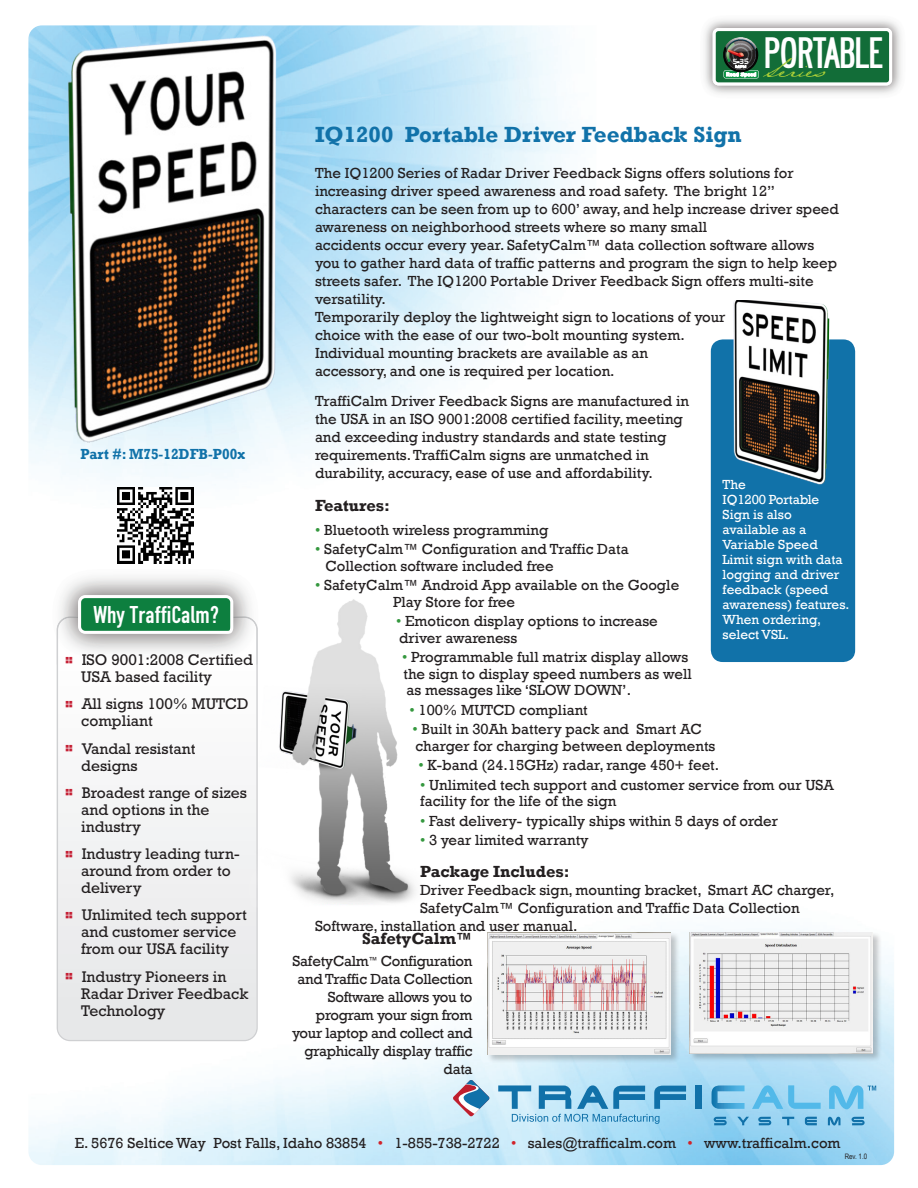
<style>
.page{position:relative;width:918px;height:1188px;background:#fff}
.page>*{position:absolute;margin:0;border:0;box-sizing:border-box;transform-origin:0 0}
.t1{font:38.4px "Roadway";letter-spacing:-.02em;color:#fff}
.t2{font:28.05px "Texas Hero";color:#add037}
.t3{font:25.35px "Roadgeek 2005 Engschrift";color:#fff}
.Body{font:700 22.5px "Rockwell";color:#1172a9}
.Body-2{font:700 16.5px "Rockwell";color:#231f20}
.t4{font:15.6px/17.1px "Rockwell";color:#231f20}
.t5{font:15.6px "Rockwell";color:#221e1f}
.Body-3{font:15px/18px "Rockwell";color:#231f20}
.bullets{font:15px/16.5px "Rockwell";color:#231f20}
.Body-4{font:15px/18px "Rockwell";letter-spacing:-.02em;color:#231f20;text-align:right}
.Spec_Subheads{font:700 15px "Rockwell";color:#1172a9;scale:.92 1}
.Body-5{font:13.5px/15px "Rockwell";color:#fff}
.t6{font:8.1px "Handel Gothic";color:#fff;scale:.8 1}
.Table_Cells_Spec_She{font:7.5px "Arial Narrow";color:#231f20}
.s1{font-family:"Subway Ticker";font-size:28.5px;color:#c51f34}
.s2{color:#231f20}
.s3{color:#f0f0f1}
.s4{color:#35983f}
.s5{color:#d1232a}
</style>
<div class="page">
<img style="left:28px;top:25px;width:866px;height:1140px">
<svg style="left:57px;top:665px;width:201px;height:376px;fill:#f0f1f2"></svg>
<img style="left:47px;top:564px;width:217px;height:101px">
<img style="left:57px;top:616px;width:186px;height:49px">
<svg style="left:66px;top:657px;width:6px;height:6px"></svg>
<img style="left:82px;top:654px;width:161px;height:11px">
<svg style="left:78px;top:595px;width:155px;height:39px"></svg>
<div style="left:695px;top:1085px;width:6px;height:24px;background:#1171a9"></div>
<svg style="left:712px;top:1085px;width:33px;height:24px"></svg>
<svg style="left:752px;top:1085px;width:69px;height:24px;background:#85cdf0"></svg>
<svg style="left:714px;top:1117px;width:13px;height:8px"></svg>
<svg style="left:737px;top:1117px;width:12px;height:8px"></svg>
<svg style="left:758px;top:1117px;width:13px;height:8px"></svg>
<svg style="left:782px;top:1117px;width:12px;height:8px"></svg>
<svg style="left:805px;top:1117px;width:12px;height:8px"></svg>
<svg style="left:828px;top:1117px;width:12px;height:9px"></svg>
<svg style="left:852px;top:1117px;width:13px;height:8px"></svg>
<svg style="left:453px;top:1080px;width:37px;height:37px"></svg>
<svg style="left:498px;top:1085px;width:188px;height:39px;background:#83bede"></svg>
<svg style="left:829px;top:1085px;width:47px;height:24px"></svg>
<div style="left:487px;top:932px;width:193px;height:132px;background:#231f20;opacity:.25"></div>
<img style="left:488px;top:932px;width:183px;height:123px">
<div style="left:689px;top:932px;width:193px;height:131px;background:#231f20;opacity:.25"></div>
<img style="left:689px;top:932px;width:183px;height:121px">
<img style="left:697px;top:20px;width:204px;height:81px">
<svg style="left:713px;top:28px;width:179px;height:57px;background:#378156"></svg>
<img style="left:725px;top:37px;width:32px;height:19px">
<div style="left:711px;top:339px;width:144px;height:323px;background:#1172a9;border-radius:12px"></div>
<img style="left:729px;top:301px;width:106px;height:184px">
<img style="left:28px;top:25px;width:319px;height:441px">
<img style="left:118px;top:488px;width:76px;height:76px">
<img style="left:243px;top:597px;width:178px;height:311px">
<p class="Spec_Subheads" style="left:80px;top:445px;width:181px">Part #: M75-12DFB-P00x</p>
<p class="t3" style="left:93px;top:600px;width:128px">Why TraffiCalm?</p>
<p class="t5" style="left:64px;top:651px;width:190px"><span class="s1">•</span> ISO 9001:2008 Certifie<span class="s2">d</span></p>
<p class="t4" style="left:81px;top:669px;width:132px">USA based facility</p>
<p class="t4" style="left:81px;top:696px;width:169px;text-indent:-17px"><span class="s1">•</span> All signs 100% MUTCD compliant</p>
<p class="t4" style="left:81px;top:740px;width:116px;text-indent:-17px"><span class="s1">•</span> Vandal resistant designs</p>
<p class="t4" style="left:81px;top:784px;width:167px;text-indent:-17px"><span class="s1">•</span> Broadest range of sizes and options in the industry</p>
<p class="t4" style="left:81px;top:845px;width:160px;text-indent:-17px"><span class="s1">•</span> Industry leading turn&shy;around from order to delivery</p>
<p class="t4" style="left:64px;top:907px;width:184px;text-align:center"><span class="s1">•</span> Unlimited tech support and customer service from our USA facility</p>
<p class="t4" style="left:81px;top:968px;width:169px;text-indent:-17px"><span class="s1">•</span> Industry Pioneers in<br>Radar Driver Feedback<br>Technology</p>
<p class="t6" style="left:733px;top:57px;width:22px">5-<span class="s3">3</span>5</p>
<p class="t1" style="left:764px;top:27px;width:121px">PORTABLE</p>
<p class="t2" style="left:764px;top:56px;width:63px">Series</p>
<p class="Body" style="left:315px;top:120px;width:428px">IQ1200 Portable Driver Feedback Sign</p>
<p class="Body-3" style="left:315px;top:164px;width:525px">The IQ1200 Series of Radar Driver Feedback Signs offers solutions for increasing driver speed awareness and road safety. The bright 12” characters can be seen from up to 600’ away, and help increase driver speed awareness on neighborhood streets where so many small<br>accidents occur every year. SafetyCalm™ data collection software allows you to gather hard data of traffic patterns and program the sign to help keep streets safer. The IQ1200 Portable Driver Feedback Sign offers multi-site versatility.<br>Temporarily deploy the lightweight sign to locations of your<br>choice with the ease of our two-bolt mounting system.<br>Individual mounting brackets are available as an<br>accessory, and one is required per location.</p>
<p class="Body-3" style="left:315px;top:392px;width:376px">TraffiCalm Driver Feedback Signs are manufactured in the USA in an ISO 9001:2008 certified facility, meeting and exceeding industry standards and state testing requirements. TraffiCalm signs are unmatched in durability, accuracy, ease of use and affordability.</p>
<p class="Body-2" style="left:315px;top:495px;width:77px">Features:</p>
<p class="bullets" style="left:315px;top:522px;width:235px"><span class="s4">•</span> Bluetooth wireless programming</p>
<p class="bullets" style="left:326px;top:541px;width:305px;text-indent:-10px"><span class="s4">•</span> SafetyCalm™ Configuration and Traffic Data<br>Collection software included free</p>
<p class="bullets" style="left:393px;top:577px;width:288px;text-indent:-78px"><span class="s4">•</span> SafetyCalm™ Android App available on the Google<br>Play Store for free</p>
<p class="bullets" style="left:396px;top:613px;width:263px"><span class="s4">•</span> Emoticon display options to increase driver awareness</p>
<p class="bullets" style="left:402px;top:649px;width:291px"><span class="s4">•</span> Programmable full matrix display allows the sign to display speed numbers as well as messages like ‘SLOW DOWN’.</p>
<p class="bullets" style="left:410px;top:702px;width:180px"><span class="s4">•</span> 100% MUTCD compliant</p>
<p class="bullets" style="left:412px;top:721px;width:304px"><span class="s4">•</span> Built in 30Ah battery pack and Smart AC charger for charging between deployments</p>
<p class="bullets" style="left:418px;top:757px;width:302px"><span class="s4">•</span> K-band (24.15GHz) radar, range 450+ feet.</p>
<p class="bullets" style="left:420px;top:777px;width:416px"><span class="s4">•</span> Unlimited tech support and customer service from our USA facility for the life of the sign</p>
<p class="bullets" style="left:420px;top:813px;width:360px"><span class="s4">•</span> Fast delivery- typically ships within 5 days of order</p>
<p class="bullets" style="left:420px;top:832px;width:170px"><span class="s4">•</span> 3 year limited warranty</p>
<p class="Body-2" style="left:420px;top:861px;width:151px">Package Includes:</p>
<p class="Body-3" style="left:420px;top:881px;width:416px">Driver Feedback sign, mounting bracket, Smart AC charger,</p>
<p class="Body-3" style="left:420px;top:899px;width:381px">SafetyCalm™ Configuration and Traffic Data Collection</p>
<p class="Body-3" style="left:315px;top:917px;width:264px">Software, installation and user manual.</p>
<p class="Body-5" style="left:723px;top:477px;width:128px">The<br>IQ1200 Portable<br>Sign is also available as a<br>Variable Speed<br>Limit sign with data logging and driver feedback (speed awareness) features.<br>When ordering, select VSL.</p>
<p class="Body-2" style="left:362px;top:928px;width:112px">SafetyCalm™</p>
<p class="Body-4" style="left:292px;top:953px;width:182px">SafetyCalm<sup>™</sup> Configuration and Traffic Data Collection<br>Software allows you to program your sign from your laptop and collect and graphically display traffic data</p>
<p class="Body-3" style="left:75px;top:1134px;width:767px">E. 5676 Seltice Way Post Falls, Idaho 83854 <span class="s5">•</span> 1-855-738-2722 <span class="s5">•</span> sales@trafficalm.com <span class="s5">•</span> www.trafficalm.com</p>
<p class="Table_Cells_Spec_She" style="left:845px;top:1150px;width:24px">Rev. 1.0</p>
</div>
